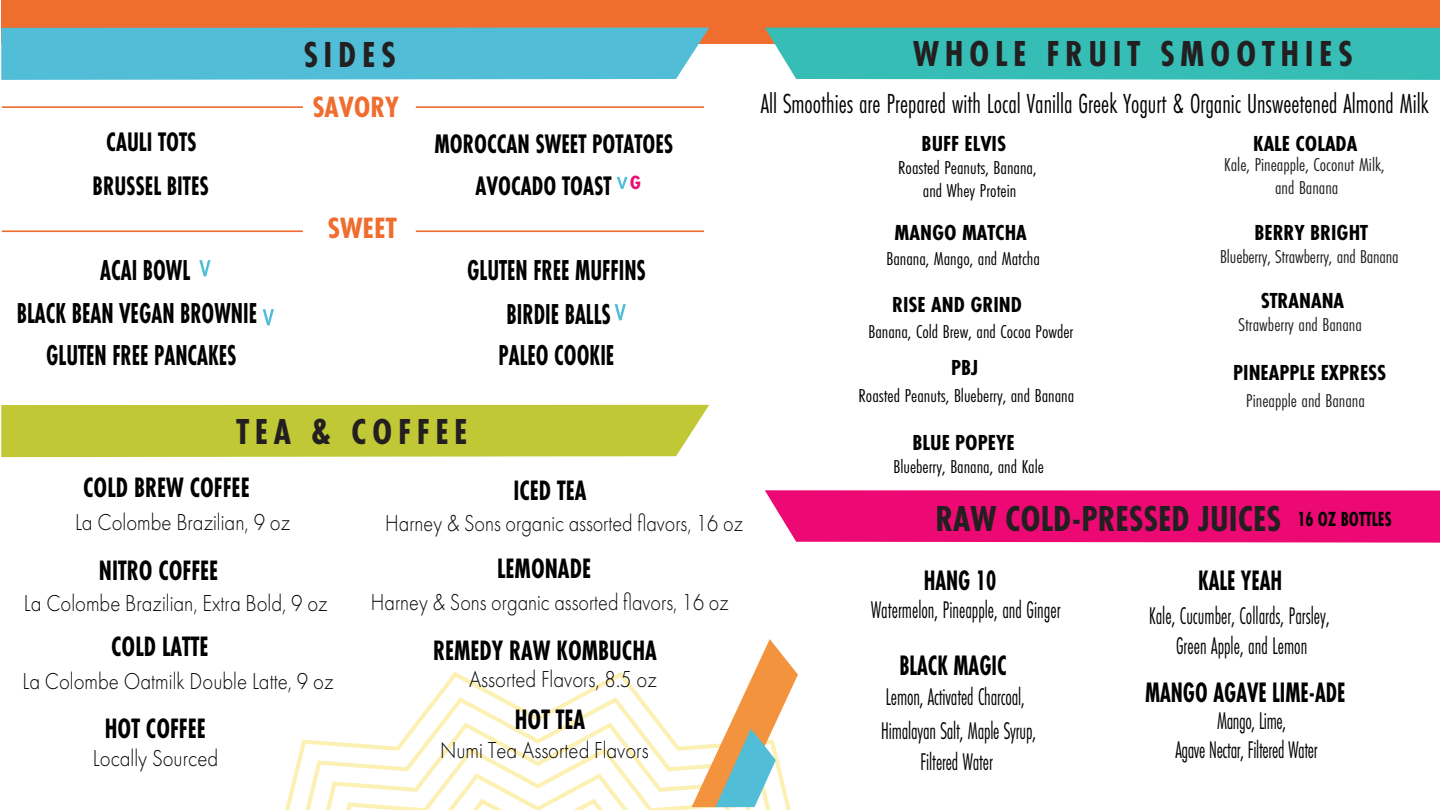
<style>
.page{position:relative;width:1440px;height:810px;background:#fff}
.page>*{position:absolute;margin:0;border:0;box-sizing:border-box;transform-origin:0 0}
.t1{font:700 37.5px "Futura PT Cond";letter-spacing:.15em;color:#231f20}
.t2{font:700 37.5px "Futura PT Cond";color:#231f20}
.t3{font:700 30.53px "Futura PT Cond";color:#ef6e2f}
.t4{font:700 30.45px "Futura PT Cond";color:#ef6e2f;scale:1.06 1}
.t5{font:700 29.92px/44.5px "Futura PT Cond";color:#000;text-align:center;scale:.79 1}
.t6{font:700 29.25px "Futura PT Cond";color:#000;scale:.8 1}
.t7{font:700 29.17px "Futura PT Cond";color:#000;scale:.87 1}
.t8{font:28.65px "Futura PT Cond";color:#000;scale:.9 1}
.t9{font:700 27.83px/43.5px "Futura PT Cond";color:#000;text-align:center;scale:.86 1}
.t10{font:25.05px/30.1px "Futura PT Cond";letter-spacing:-.01em;color:#000;text-align:center;scale:.8 1}
.t11{font:300 23.92px "Futura PT";color:#000;scale:.87 1}
.t12{font:300 23.92px "Futura PT";color:#000;scale:.85 1}
.t13{font:700 22.58px "Futura PT Cond";color:#000}
.t14{font:700 21.15px "Futura PT Cond";color:#000;scale:.88 1}
.t15{font:700 19.88px "Futura PT Cond";color:#ed0b73;scale:1.09 1}
.t16{font:19.35px/23.2px "Futura PT Cond";color:#000;text-align:center}
.t17{font:19.35px/23.2px "Futura PT Cond";color:#231f20;text-align:center}
</style>
<div class="page">
<div style="left:1px;top:1px;width:1439px;height:43px;background:#ef6e2f"></div>
<svg style="left:285px;top:739px;width:21px;height:71px"></svg>
<svg style="left:306px;top:739px;width:20px;height:71px"></svg>
<div style="left:765px;top:28px;width:675px;height:52px;background:#36beb6"></div>
<div style="left:765px;top:490px;width:675px;height:53px;background:#ed0973"></div>
<svg style="left:326px;top:639px;width:472px;height:171px"></svg>
<hr style="left:416px;top:106px;width:288px;height:2px;background:#ef6e2f">
<hr style="left:2px;top:106px;width:301px;height:2px;background:#ef6e2f">
<div style="left:1px;top:28px;width:708px;height:52px;background:#51bdd7"></div>
<div style="left:1px;top:405px;width:708px;height:52px;background:#c0c836"></div>
<svg style="left:617px;top:177px;width:11px;height:12px"></svg>
<hr style="left:416px;top:230px;width:288px;height:2px;background:#ef6e2f">
<hr style="left:2px;top:230px;width:301px;height:2px;background:#ef6e2f">
<svg style="left:615px;top:304px;width:11px;height:16px"></svg>
<svg style="left:199px;top:260px;width:12px;height:16px"></svg>
<svg style="left:263px;top:309px;width:11px;height:16px"></svg>
<h1 class="t1" style="left:303px;top:33px;width:94px">SIDES</h1>
<p class="t3" style="left:312px;top:89px;width:88px">SAVORY</p>
<p class="t9" style="left:93px;top:120px;width:137px">CAULI TOTS<br>BRUSSEL BITES</p>
<p class="t9" style="left:434px;top:122px;width:279px">MOROCCAN SWEET POTATOES</p>
<p class="t15" style="left:630px;top:171px;width:12px">G</p>
<p class="t9" style="left:476px;top:164px;width:160px">AVOCADO TOAST</p>
<p class="t4" style="left:327px;top:210px;width:67px">SWEET</p>
<p class="t5" style="left:100px;top:247px;width:115px">ACAI BOWL</p>
<p class="t5" style="left:467px;top:247px;width:228px">GLUTEN FREE MUFFINS<br>BIRDIE BALLS</p>
<p class="t5" style="left:499px;top:333px;width:148px">PALEO COOKIE</p>
<p class="t5" style="left:17px;top:292px;width:306px;line-height:42.2px">BLACK BEAN VEGAN BROWNIE<br>GLUTEN FREE PANCAKES</p>
<h1 class="t1" style="left:236px;top:410px;width:233px">TEA &amp; COFFEE</h1>
<p class="t7" style="left:83px;top:471px;width:193px">COLD BREW COFFEE</p>
<p class="t11" style="left:75px;top:508px;width:249px">La Colombe Brazilian, 9 oz</p>
<p class="t7" style="left:99px;top:554px;width:139px">NITRO COFFEE</p>
<p class="t11" style="left:24px;top:590px;width:351px">La Colombe Brazilian, Extra Bold, 9 oz</p>
<p class="t7" style="left:111px;top:629px;width:113px">COLD LATTE</p>
<p class="t11" style="left:22px;top:667px;width:359px">La Colombe Oatmilk Double Latte, 9 oz</p>
<p class="t7" style="left:105px;top:712px;width:118px">HOT COFFEE</p>
<p class="t11" style="left:93px;top:745px;width:146px">Locally Sourced</p>
<p class="t7" style="left:514px;top:473px;width:86px">ICED TEA</p>
<p class="t12" style="left:385px;top:509px;width:422px">Harney &amp; Sons organic assorted flavors, 16 oz</p>
<p class="t7" style="left:497px;top:551px;width:109px">LEMONADE</p>
<p class="t12" style="left:371px;top:589px;width:422px">Harney &amp; Sons organic assorted flavors, 16 oz</p>
<p class="t7" style="left:433px;top:634px;width:259px">REMEDY RAW KOMBUCHA</p>
<p class="t11" style="left:469px;top:666px;width:217px">Assorted Flavors, 8.5 oz</p>
<p class="t7" style="left:515px;top:702px;width:82px">HOT TEA</p>
<p class="t11" style="left:440px;top:736px;width:241px">Numi Tea Assorted Flavors</p>
<h1 class="t1" style="left:913px;top:32px;width:441px">WHOLE FRUIT SMOOTHIES</h1>
<p class="t8" style="left:761px;top:87px;width:743px">All Smoothies are Prepared with Local Vanilla Greek Yogurt &amp; Organic Unsweetened Almond Milk</p>
<p class="t13" style="left:922px;top:131px;width:86px">BUFF ELVIS</p>
<p class="t16" style="left:898px;top:156px;width:140px">Roasted Peanuts, Banana, and Whey Protein</p>
<p class="t13" style="left:895px;top:219px;width:134px">MANGO MATCHA</p>
<p class="t16" style="left:887px;top:247px;width:155px">Banana, Mango, and Matcha</p>
<p class="t13" style="left:892px;top:292px;width:131px">RISE AND GRIND</p>
<p class="t16" style="left:869px;top:320px;width:206px">Banana, Cold Brew, and Cocoa Powder</p>
<p class="t13" style="left:951px;top:354px;width:29px">PBJ</p>
<p class="t16" style="left:859px;top:384px;width:217px">Roasted Peanuts, Blueberry, and Banana</p>
<p class="t13" style="left:913px;top:430px;width:104px">BLUE POPEYE</p>
<p class="t16" style="left:893px;top:455px;width:152px">Blueberry, Banana, and Kale</p>
<p class="t13" style="left:1253px;top:131px;width:106px">KALE COLADA</p>
<p class="t17" style="left:1224px;top:153px;width:162px">Kale, Pineapple, Coconut Milk, and Banana</p>
<p class="t13" style="left:1254px;top:219px;width:115px">BERRY BRIGHT</p>
<p class="t17" style="left:1220px;top:245px;width:180px">Blueberry, Strawberry, and Banana</p>
<p class="t13" style="left:1261px;top:288px;width:85px">STRANANA</p>
<p class="t17" style="left:1239px;top:313px;width:125px">Strawberry and Banana</p>
<p class="t13" style="left:1233px;top:360px;width:155px">PINEAPPLE EXPRESS</p>
<p class="t17" style="left:1246px;top:389px;width:120px">Pineapple and Banana</p>
<h1 class="t2" style="left:936px;top:497px;width:347px">RAW COLD-PRESSED JUICES</h1>
<p class="t14" style="left:1297px;top:507px;width:109px">16 OZ BOTTLES</p>
<p class="t6" style="left:924px;top:563px;width:92px">HANG 10</p>
<p class="t10" style="left:871px;top:595px;width:238px">Watermelon, Pineapple, and Ginger</p>
<p class="t6" style="left:899px;top:649px;width:136px">BLACK MAGIC</p>
<p class="t10" style="left:881px;top:680px;width:195px;line-height:34.3px;text-align:left">Lemon, Activated Charcoal,<br>Himalayan Salt, Maple Syrup,</p>
<p class="t10" style="left:921px;top:746px;width:92px">Filtered Water</p>
<p class="t6" style="left:1198px;top:564px;width:107px">KALE YEAH</p>
<p class="t10" style="left:1149px;top:600px;width:227px">Kale, Cucumber, Collards, Parsley,<br>Green Apple, and Lemon</p>
<p class="t6" style="left:1145px;top:675px;width:252px">MANGO AGAVE LIME-ADE</p>
<p class="t10" style="left:1175px;top:706px;width:180px;line-height:28.7px">Mango, Lime,<br>Agave Nectar, Filtered Water</p>
</div>
